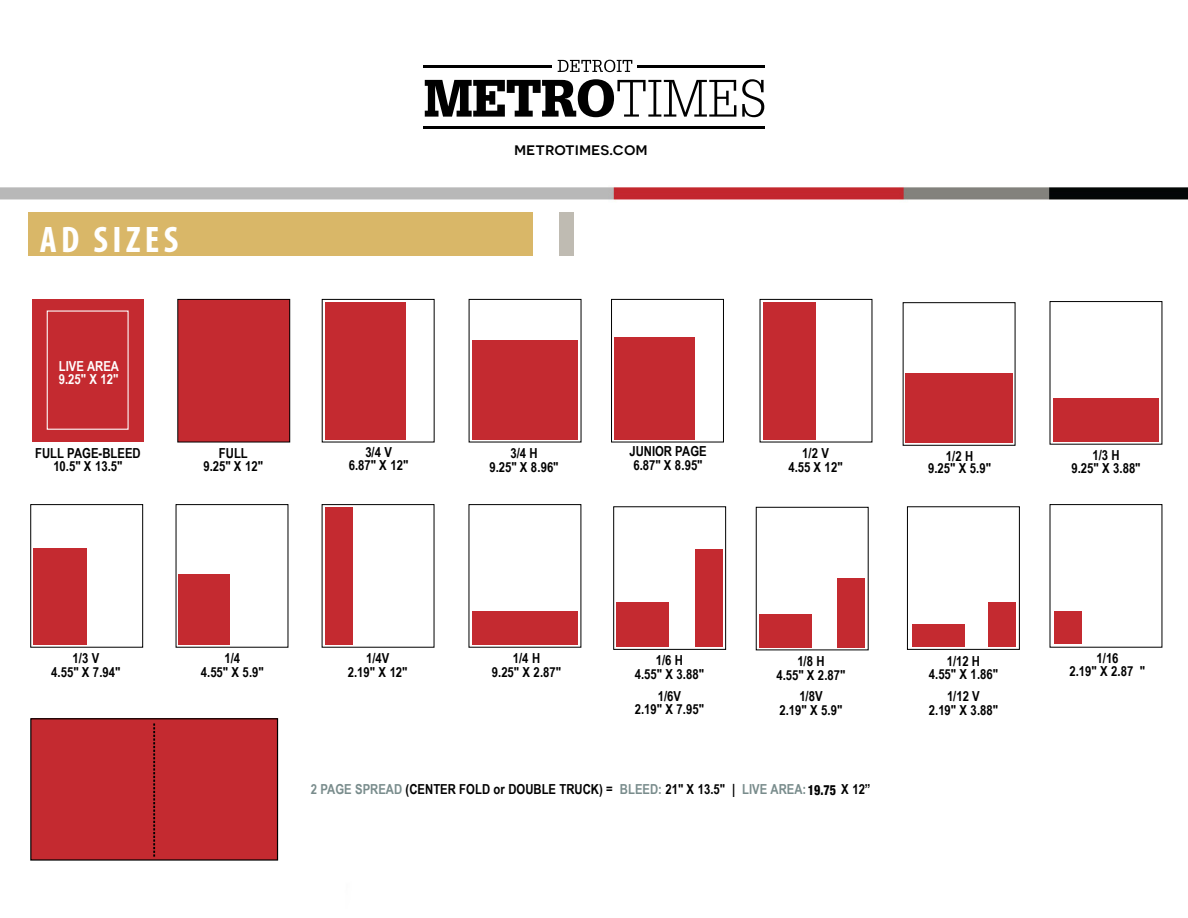
<style>
.page{position:relative;width:1188px;height:918px;background:#fff}
.page>*{position:absolute;margin:0;border:0;box-sizing:border-box;transform-origin:0 0}
.t1{font:700 condensed 37.05px "Myriad Pro";color:#fff}
.t2{font:500 17.25px "Novecentosanswide";color:#000}
.t3{font:700 13.8px/13.8px "Arial Narrow";color:#000;text-align:center}
.t4{font:700 13.8px/12.8px "Arial Narrow";color:#fff}
.s1{color:#798c8c}
.s2{font-family:"Helvetica Neue";font-weight:800;font-stretch:condensed;font-size:14.1px}
</style>
<div class="page">
<img style="left:0;top:59px;width:1188px;height:802px">
<svg style="left:425px;top:79px;width:311px;height:38px"></svg>
<svg style="left:742px;top:79px;width:22px;height:38px"></svg>
<svg style="left:558px;top:60px;width:74px;height:12px"></svg>
<hr style="left:423px;top:66px;width:129px;height:2px;background:#000">
<hr style="left:638px;top:66px;width:127px;height:2px;background:#000">
<hr style="left:423px;top:127px;width:342px;height:2px;background:#000">
<div style="left:28px;top:213px;width:504px;height:43px;background:#d9b768"></div>
<div style="left:560px;top:213px;width:14px;height:43px;background:#bfbbb2"></div>
<div style="left:178px;top:299px;width:112px;height:143px;background:#c42a30"></div>
<div style="left:178px;top:299px;width:112px;height:143px;border:1px solid #000"></div>
<div style="left:322px;top:299px;width:112px;height:143px;background:#fff"></div>
<div style="left:325px;top:302px;width:80px;height:138px;background:#c42a30"></div>
<div style="left:469px;top:299px;width:112px;height:143px;background:#fff"></div>
<div style="left:472px;top:340px;width:105px;height:100px;background:#c42a30"></div>
<div style="left:32px;top:299px;width:112px;height:143px;background:#c42a30"></div>
<div style="left:47px;top:311px;width:82px;height:119px;border:1px solid #fff"></div>
<div style="left:612px;top:299px;width:111px;height:143px;background:#fff"></div>
<div style="left:611px;top:299px;width:113px;height:143px;border:1px solid #000"></div>
<div style="left:614px;top:337px;width:81px;height:103px;background:#c42a30"></div>
<div style="left:760px;top:299px;width:112px;height:143px;background:#fff"></div>
<div style="left:763px;top:302px;width:53px;height:138px;background:#c42a30"></div>
<div style="left:903px;top:303px;width:112px;height:142px;background:#fff"></div>
<div style="left:903px;top:302px;width:112px;height:144px;border:1px solid #000"></div>
<div style="left:906px;top:373px;width:107px;height:70px;background:#c42a30"></div>
<div style="left:1050px;top:302px;width:112px;height:142px;background:#fff"></div>
<div style="left:1053px;top:398px;width:106px;height:44px;background:#c42a30"></div>
<div style="left:1050px;top:505px;width:112px;height:142px;background:#fff"></div>
<div style="left:1054px;top:611px;width:28px;height:33px;background:#c42a30"></div>
<div style="left:469px;top:505px;width:112px;height:142px;background:#fff"></div>
<div style="left:472px;top:611px;width:105px;height:33px;background:#c42a30"></div>
<div style="left:31px;top:505px;width:112px;height:142px;background:#fff"></div>
<div style="left:30px;top:504px;width:113px;height:143px;border:1px solid #000"></div>
<div style="left:33px;top:548px;width:54px;height:96px;background:#c42a30"></div>
<div style="left:322px;top:505px;width:112px;height:142px;background:#fff"></div>
<div style="left:325px;top:507px;width:28px;height:137px;background:#c42a30"></div>
<div style="left:176px;top:505px;width:112px;height:142px;background:#fff"></div>
<div style="left:178px;top:574px;width:52px;height:70px;background:#c42a30"></div>
<div style="left:756px;top:507px;width:112px;height:143px;background:#fff"></div>
<div style="left:759px;top:614px;width:53px;height:33px;background:#c42a30"></div>
<div style="left:838px;top:578px;width:27px;height:69px;background:#c42a30"></div>
<div style="left:907px;top:507px;width:112px;height:142px;background:#fff"></div>
<div style="left:907px;top:507px;width:113px;height:143px;border:1px solid #000"></div>
<div style="left:912px;top:624px;width:53px;height:23px;background:#c42a30"></div>
<div style="left:989px;top:602px;width:27px;height:45px;background:#c42a30"></div>
<div style="left:614px;top:507px;width:112px;height:142px;background:#fff"></div>
<div style="left:613px;top:507px;width:113px;height:143px;border:1px solid #000"></div>
<div style="left:616px;top:602px;width:53px;height:45px;background:#c42a30"></div>
<div style="left:695px;top:549px;width:27px;height:98px;background:#c42a30"></div>
<div style="left:31px;top:719px;width:247px;height:141px;background:#c42a30"></div>
<div style="left:30px;top:718px;width:248px;height:143px;border:1px solid #000"></div>
<svg style="left:153px;top:723px;width:2px;height:134px"></svg>
<h1 class="t1" style="left:40px;top:220px;width:122px">AD SIZES</h1>
<p class="t2" style="left:514px;top:138px;width:135px">metrotimes.com</p>
<p class="t4" style="left:59px;top:359px;width:62px">LIVE AREA<br>9.25" X 12"</p>
<p class="t3" style="left:35px;top:446px;width:107px;line-height:12.8px">FULL PAGE-BLEED<br>10.5" X 13.5"</p>
<p class="t3" style="left:203px;top:446px;width:61px;line-height:12.8px">FULL<br>9.25" X 12"</p>
<p class="t3" style="left:349px;top:445px;width:61px;line-height:12.8px">3/4 V<br>6.87" X 12"</p>
<p class="t3" style="left:489px;top:445px;width:71px">3/4 H<br>9.25" X 8.96"</p>
<p class="t3" style="left:629px;top:444px;width:79px;text-align:left">JUNIOR PAGE<br>6.87" X 8.95"</p>
<p class="t3" style="left:788px;top:445px;width:56px">1/2 V<br>4.55 X 12"</p>
<p class="t3" style="left:928px;top:449px;width:64px;line-height:12.8px">1/2 H<br>9.25" X 5.9"</p>
<p class="t3" style="left:1072px;top:447px;width:71px">1/3 H<br>9.25" X 3.88"</p>
<p class="t3" style="left:51px;top:651px;width:71px">1/3 V<br>4.55" X 7.94"</p>
<p class="t3" style="left:348px;top:651px;width:61px">1/4V<br>2.19" X 12"</p>
<p class="t3" style="left:201px;top:651px;width:64px">1/4<br>4.55" X 5.9"</p>
<p class="t3" style="left:776px;top:653px;width:71px">1/8 H<br>4.55" X 2.87"</p>
<p class="t3" style="left:780px;top:689px;width:64px">1/8V<br>2.19" X 5.9"</p>
<p class="t3" style="left:492px;top:651px;width:71px">1/4 H<br>9.25" X 2.87"</p>
<p class="t3" style="left:635px;top:653px;width:71px">1/6 H<br>4.55" X 3.88"</p>
<p class="t3" style="left:635px;top:688px;width:71px">1/6V<br>2.19" X 7.95"</p>
<p class="t3" style="left:929px;top:653px;width:71px">1/12 H<br>4.55" X 1.86"</p>
<p class="t3" style="left:929px;top:689px;width:71px">1/12 V<br>2.19" X 3.88"</p>
<p class="t3" style="left:1070px;top:651px;width:77px;line-height:12.8px">1/16<br>2.19" X 2.87 "</p>
<p class="t3" style="left:311px;top:782px;width:561px"><span class="s1">2 PAGE SPREAD</span> (CENTER FOLD or DOUBLE TRUCK) = <span class="s1">BLEED:</span> 21" X 13.5" | <span class="s1">LIVE AREA:</span><span class="s2">19.75</span> X 12”</p>
</div>
